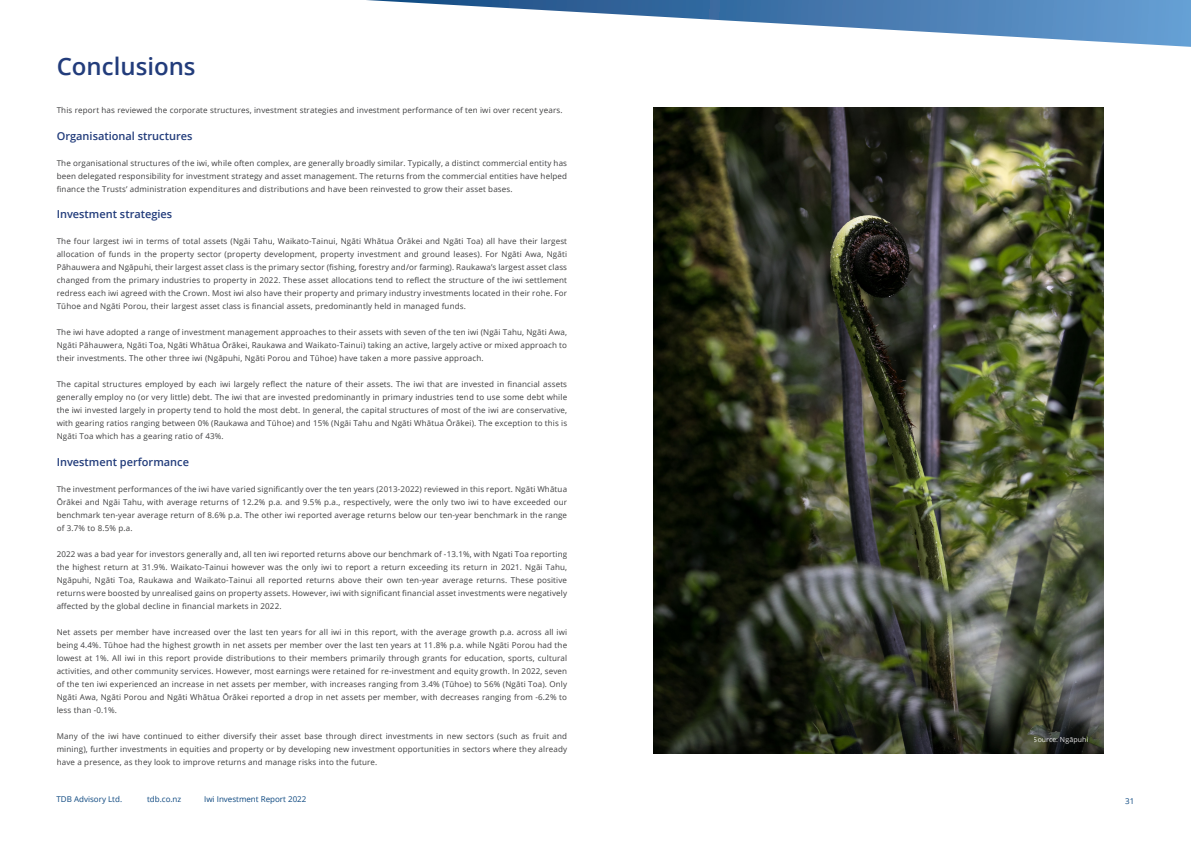
<style>
.page{position:relative;width:1191px;height:842px;background:#fff}
.page>*{position:absolute;margin:0;border:0;box-sizing:border-box;transform-origin:0 0}
.t1{font:600 24px "Open Sans";color:#223c7b}
.t2{font:600 11px "Open Sans";color:#223c7b}
.t3{font:8px/13px "Open Sans";letter-spacing:.02em;color:#3e3e3f;text-align:justify}
.t4{font:8px "Open Sans";color:#0d4880}
.t5{font:7px "Open Sans";letter-spacing:.02em;color:#fff}
</style>
<div class="page">
<svg style="left:366px;top:0;width:825px;height:47px"></svg>
<img style="left:654px;top:107px;width:449px;height:646px">
<p class="t1" style="left:57px;top:50px;width:140px">Conclusions</p>
<p class="t3" style="left:57px;top:104px;width:507px">This report has reviewed the corporate structures, investment strategies and investment performance of ten iwi over recent years.</p>
<p class="t2" style="left:57px;top:128px;width:137px">Organisational structures</p>
<p class="t3" style="left:57px;top:156px;width:512px">The organisational structures of the iwi, while often complex, are generally broadly similar. Typically, a distinct commercial entity has been delegated responsibility for investment strategy and asset management. The returns from the commercial entities have helped finance the Trusts’ administration expenditures and distributions and have been reinvested to grow their asset bases.</p>
<p class="t2" style="left:57px;top:207px;width:117px">Investment strategies</p>
<p class="t3" style="left:57px;top:235px;width:512px">The four largest iwi in terms of total assets (Ngāi Tahu, Waikato-Tainui, Ngāti Whātua Ōrākei and Ngāti Toa) all have their largest allocation of funds in the property sector (property development, property investment and ground leases). For Ngāti Awa, Ngāti Pāhauwera and Ngāpuhi, their largest asset class is the primary sector (fishing, forestry and/or farming). Raukawa’s largest asset class changed from the primary industries to property in 2022. These asset allocations tend to reflect the structure of the iwi settlement redress each iwi agreed with the Crown. Most iwi also have their property and primary industry investments located in their rohe. For Tūhoe and Ngāti Porou, their largest asset class is financial assets, predominantly held in managed funds.</p>
<p class="t3" style="left:57px;top:326px;width:512px">The iwi have adopted a range of investment management approaches to their assets with seven of the ten iwi (Ngāi Tahu, Ngāti Awa, Ngāti Pāhauwera, Ngāti Toa, Ngāti Whātua Ōrākei, Raukawa and Waikato-Tainui) taking an active, largely active or mixed approach to their investments. The other three iwi (Ngāpuhi, Ngāti Porou and Tūhoe) have taken a more passive approach.</p>
<p class="t3" style="left:57px;top:378px;width:512px">The capital structures employed by each iwi largely reflect the nature of their assets. The iwi that are invested in financial assets generally employ no (or very little) debt. The iwi that are invested predominantly in primary industries tend to use some debt while the iwi invested largely in property tend to hold the most debt. In general, the capital structures of most of the iwi are conservative, with gearing ratios ranging between 0% (Raukawa and Tūhoe) and 15% (Ngāi Tahu and Ngāti Whātua Ōrākei). The exception to this is Ngāti Toa which has a gearing ratio of 43%.</p>
<p class="t2" style="left:57px;top:454px;width:134px">Investment performance</p>
<p class="t3" style="left:57px;top:482px;width:512px">The investment performances of the iwi have varied significantly over the ten years (2013-2022) reviewed in this report. Ngāti Whātua Ōrākei and Ngāi Tahu, with average returns of 12.2% p.a. and 9.5% p.a., respectively, were the only two iwi to have exceeded our benchmark ten-year average return of 8.6% p.a. The other iwi reported average returns below our ten-year benchmark in the range of 3.7% to 8.5% p.a.</p>
<p class="t3" style="left:57px;top:547px;width:512px">2022 was a bad year for investors generally and, all ten iwi reported returns above our benchmark of -13.1%, with Ngati Toa reporting the highest return at 31.9%. Waikato-Tainui however was the only iwi to report a return exceeding its return in 2021. Ngāi Tahu, Ngāpuhi, Ngāti Toa, Raukawa and Waikato-Tainui all reported returns above their own ten-year average returns. These positive returns were boosted by unrealised gains on property assets. However, iwi with significant financial asset investments were negatively affected by the global decline in financial markets in 2022.</p>
<p class="t3" style="left:57px;top:625px;width:512px">Net assets per member have increased over the last ten years for all iwi in this report, with the average growth p.a. across all iwi being 4.4%. Tūhoe had the highest growth in net assets per member over the last ten years at 11.8% p.a. while Ngāti Porou had the lowest at 1%. All iwi in this report provide distributions to their members primarily through grants for education, sports, cultural activities, and other community services. However, most earnings were retained for re-investment and equity growth. In 2022, seven of the ten iwi experienced an increase in net assets per member, with increases ranging from 3.4% (Tūhoe) to 56% (Ngāti Toa). Only Ngāti Awa, Ngāti Porou and Ngāti Whātua Ōrākei reported a drop in net assets per member, with decreases ranging from -6.2% to less than -0.1%.</p>
<p class="t3" style="left:57px;top:729px;width:512px">Many of the iwi have continued to either diversify their asset base through direct investments in new sectors (such as fruit and mining), further investments in equities and property or by developing new investment opportunities in sectors where they already have a presence, as they look to improve returns and manage risks into the future.</p>
<p class="t5" style="left:1033px;top:734px;width:56px">Source: Ngāpuhi</p>
<p class="t4" style="left:57px;top:794px;width:67px">TDB Advisory Ltd.</p>
<p class="t4" style="left:147px;top:794px;width:36px">tdb.co.nz</p>
<p class="t4" style="left:204px;top:794px;width:104px">Iwi Investment Report 2022</p>
<p class="t4" style="left:1125px;top:795px;width:11px">31</p>
</div>
